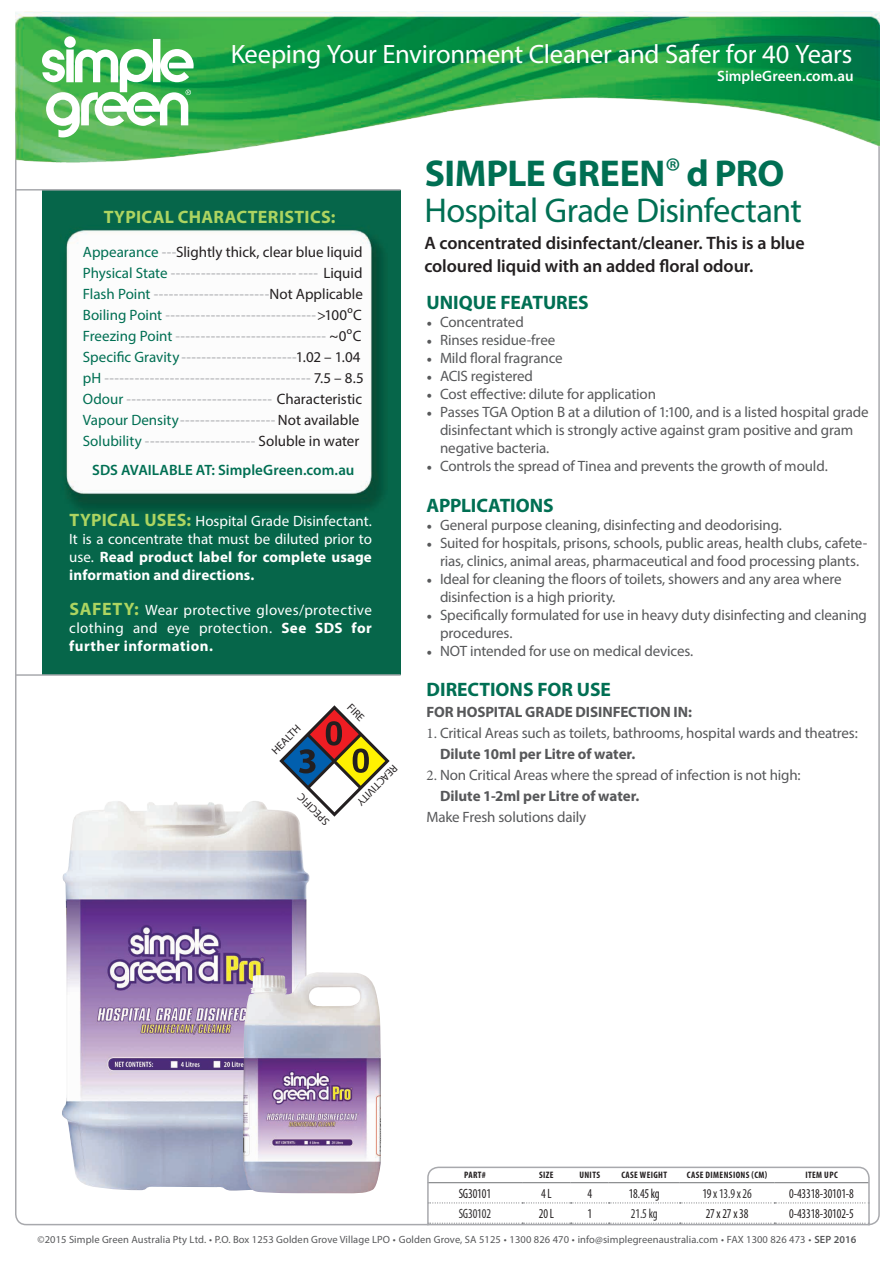
<style>
.page{position:relative;width:893px;height:1263px;background:#fff}
.page>*{position:absolute;margin:0;border:0;box-sizing:border-box;transform-origin:0 0}
.PRODUCT_NAME{font:700 37.5px "Myriad Pro";letter-spacing:-.01em;color:#006f53}
.PRODUCT_NAME-2{font:34.5px "Myriad Pro";letter-spacing:-.02em;color:#006f53}
.t1{font:26.7px "Myriad Pro";letter-spacing:-.01em;color:#fff}
.UNIQUE_FEATURES_HEAD{font:700 19.5px "Myriad Pro";color:#006f53}
.PRODUCT_NAME-3{font:600 18px/22.5px "Myriad Pro";letter-spacing:-.005em;color:#231f20}
.Photo_Header{font:700 18px "Myriad Pro";letter-spacing:.015em;color:#add461}
.t2{font:15px/18px "Myriad Pro";letter-spacing:-.01em;color:#57585a}
.t3{font:15px "Myriad Pro";color:#a8a9ad}
.Photo_Header-2{font:15px/18px "Myriad Pro";letter-spacing:.015em;color:#fff;text-align:justify}
.t4{font:15px "Myriad Pro";color:#231f20}
.t5{font:600 15px "Myriad Pro";color:#006f53}
.t6{font:700 15px "Myriad Pro";letter-spacing:-.005em;color:#57585a}
.t7{font:600 15px "Myriad Pro";color:#fff}
.CHART_SPECS{font:condensed 13.5px "Myriad Pro";letter-spacing:-.01em;color:#231f20;scale:.9 1}
.CHART_SPECS-2{font:condensed 13.5px "Myriad Pro";letter-spacing:-.01em;color:#312f30;scale:.9 1}
.t8{font:10.8px "Myriad Pro";color:#231f20}
.t9{font:10.5px "Myriad Pro";letter-spacing:.01em;color:#57585a}
.Chart_Header{font:700 condensed 9.3px "Myriad Pro";letter-spacing:.04em;color:#231f20}
.s1{color:#006f53}
.s2{color:#a8a9ad}
.s3{color:#231f20}
.s4{font-weight:700;font-size:18px;color:#add461}
.s5{font-weight:700}
.s6{font-weight:400}
.s7{font-family:"Minion Pro"}
.s8{font-weight:600}
</style>
<div class="page">
<img style="left:15px;top:12px;width:864px;height:152px">
<svg style="left:42px;top:36px;width:152px;height:101px"></svg>
<img style="left:42px;top:191px;width:359px;height:483px">
<svg style="left:426px;top:1166px;width:444px;height:60px"></svg>
<hr style="left:15px;top:674px;width:386px;height:2px;background:#a8a9ad">
<hr style="left:15px;top:189px;width:386px;height:2px;background:#a8a9ad">
<img style="left:62px;top:801px;width:248px;height:389px">
<img style="left:243px;top:972px;width:138px;height:221px">
<svg style="left:279px;top:705px;width:111px;height:112px"></svg>
<p class="t1" style="left:231px;top:38px;width:623px">Keeping Your Environment Cleaner and Safer for 40 Years</p>
<p class="t7" style="left:717px;top:67px;width:138px">SimpleGreen.com.au</p>
<p class="Photo_Header" style="left:104px;top:205px;width:233px">TYPICAL CHARACTERISTICS:</p>
<p class="t4" style="left:83px;top:242px;width:281px"><span class="s1">Appearance</span> <span class="s2">---</span>Slightly thick, clear blue liquid</p>
<p class="t3" style="left:83px;top:263px;width:281px"><span class="s1">Physical State</span> ------------------------- ---- <span class="s3">Liquid</span></p>
<p class="t3" style="left:83px;top:284px;width:281px"><span class="s1">Flash Point</span> -----------------------<span class="s3">Not Applicable</span></p>
<p class="t3" style="left:83px;top:305px;width:281px"><span class="s1">Boiling Point</span> ------------------------------<span class="s3">&gt;100</span><sup>º</sup><span class="s3">C</span></p>
<p class="t3" style="left:83px;top:326px;width:280px"><span class="s1">Freezing Point</span> ------------------------------ <span class="s3">~0</span><sup>º</sup><span class="s3">C</span></p>
<p class="t3" style="left:83px;top:347px;width:279px"><span class="s1">Specific Gravity</span>-----------------------<span class="s3">1.02 – 1.04</span></p>
<p class="t3" style="left:83px;top:368px;width:282px"><span class="s1">pH</span> ----------------------------------------- <span class="s3">7.5 – 8.5</span></p>
<p class="t3" style="left:83px;top:389px;width:281px"><span class="s1">Odour</span> ----------------------------- <span class="s3">Characteristic</span></p>
<p class="t3" style="left:83px;top:410px;width:278px"><span class="s1">Vapour Density</span>-------------------<span class="s3">Not available</span></p>
<p class="t3" style="left:83px;top:431px;width:278px"><span class="s1">Solubility</span> ---------------------- <span class="s3">Soluble in water</span></p>
<p class="t5" style="left:92px;top:461px;width:264px">SDS AVAILABLE AT: SimpleGreen.com.au</p>
<p class="Photo_Header-2" style="left:69px;top:512px;width:304px"><span class="s4">TYPICAL USES:</span> Hospital Grade Disinfectant.<br>It is a concentrate that must be diluted prior to use. <span class="s5">Read product label for complete usage information and directions.</span></p>
<p class="Photo_Header-2" style="left:69px;top:600px;width:304px"><span class="s4">SAFETY:</span> Wear protective gloves/protective clothing and eye protection. <span class="s5">See SDS for further information.</span></p>
<p class="t8" style="left:269px;top:747px;width:37px;rotate:-45deg">HEALTH</p>
<p class="t8" style="left:323px;top:828px;width:41px;rotate:-135deg">SPECIFIC</p>
<p class="t8" style="left:354px;top:701px;width:21px;rotate:45deg">FIRE</p>
<p class="t8" style="left:400px;top:771px;width:54px;rotate:135deg">REACTIVITY</p>
<p class="PRODUCT_NAME" style="left:425px;top:149px;width:361px">SIMPLE GREEN<span class="s6">®</span> d PRO</p>
<p class="PRODUCT_NAME-2" style="left:424px;top:189px;width:379px">Hospital Grade Disinfectant</p>
<p class="PRODUCT_NAME-3" style="left:424px;top:231px;width:382px">A concentrated disinfectant/cleaner. This is a blue coloured liquid with an added floral odour.</p>
<p class="UNIQUE_FEATURES_HEAD" style="left:426px;top:290px;width:164px">UNIQUE FEATURES</p>
<p class="t2" style="left:426px;top:313px;width:99px"><span class="s7">•</span> Concentrated</p>
<p class="t2" style="left:426px;top:331px;width:130px"><span class="s7">•</span> Rinses residue-free</p>
<p class="t2" style="left:426px;top:349px;width:138px"><span class="s7">•</span> Mild floral fragrance</p>
<p class="t2" style="left:426px;top:367px;width:108px"><span class="s7">•</span> ACIS registered</p>
<p class="t2" style="left:426px;top:385px;width:231px"><span class="s7">•</span> Cost effective: dilute for application</p>
<p class="t2" style="left:440px;top:403px;width:430px;text-indent:-14px"><span class="s7">•</span> Passes TGA Option B at a dilution of 1:100, and is a listed hospital grade disinfectant which is strongly active against gram positive and gram negative bacteria.</p>
<p class="t2" style="left:426px;top:457px;width:403px"><span class="s7">•</span> Controls the spread of Tinea and prevents the growth of mould.</p>
<p class="UNIQUE_FEATURES_HEAD" style="left:426px;top:493px;width:129px">APPLICATIONS</p>
<p class="t2" style="left:426px;top:516px;width:357px"><span class="s7">•</span> General purpose cleaning, disinfecting and deodorising.</p>
<p class="t2" style="left:426px;top:534px;width:442px;text-align:center"><span class="s7">•</span> Suited for hospitals, prisons, schools, public areas, health clubs, cafete&shy;rias, clinics, animal areas, pharmaceutical and food processing plants.</p>
<p class="t2" style="left:440px;top:570px;width:403px;text-indent:-14px"><span class="s7">•</span> Ideal for cleaning the floors of toilets, showers and any area where disinfection is a high priority.</p>
<p class="t2" style="left:440px;top:606px;width:428px;text-indent:-14px"><span class="s7">•</span> Specifically formulated for use in heavy duty disinfecting and cleaning procedures.</p>
<p class="t2" style="left:426px;top:642px;width:268px"><span class="s7">•</span> NOT intended for use on medical devices.</p>
<p class="UNIQUE_FEATURES_HEAD" style="left:426px;top:677px;width:186px">DIRECTIONS FOR USE</p>
<p class="t6" style="left:426px;top:703px;width:267px">FOR HOSPITAL GRADE DISINFECTION IN:</p>
<p class="t2" style="left:440px;top:723px;width:419px;line-height:21px;text-indent:-14px"><span class="s7">1.</span> Critical Areas such as toilets, bathrooms, hospital wards and theatres:<br><span class="s5">Dilute 10ml per Litre of water.</span></p>
<p class="t2" style="left:440px;top:765px;width:362px;line-height:21px;text-indent:-14px"><span class="s7">2.</span> Non Critical Areas where the spread of infection is not high:<br><span class="s5">Dilute 1-2ml per Litre of water.</span></p>
<p class="t2" style="left:426px;top:808px;width:161px">Make Fresh solutions daily</p>
<p class="Chart_Header" style="left:464px;top:1169px;width:23px">PART#</p>
<p class="Chart_Header" style="left:539px;top:1169px;width:16px">SIZE</p>
<p class="Chart_Header" style="left:579px;top:1169px;width:22px">UNITS</p>
<p class="Chart_Header" style="left:621px;top:1169px;width:47px">CASE WEIGHT</p>
<p class="Chart_Header" style="left:687px;top:1169px;width:82px">CASE DIMENSIONS (CM)</p>
<p class="Chart_Header" style="left:805px;top:1169px;width:34px">ITEM UPC</p>
<p class="CHART_SPECS" style="left:459px;top:1185px;width:37px">SG30101</p>
<p class="CHART_SPECS" style="left:541px;top:1185px;width:13px">4 L</p>
<p class="CHART_SPECS" style="left:587px;top:1185px;width:7px">4</p>
<p class="CHART_SPECS" style="left:629px;top:1185px;width:36px">18.45 kg</p>
<p class="CHART_SPECS-2" style="left:702px;top:1185px;width:56px"><span class="s3">19</span> x 13.9 x 26</p>
<p class="CHART_SPECS" style="left:789px;top:1185px;width:73px">0-43318-30101-8</p>
<p class="CHART_SPECS-2" style="left:459px;top:1205px;width:37px">SG30102</p>
<p class="CHART_SPECS" style="left:539px;top:1205px;width:18px">20 L</p>
<p class="CHART_SPECS" style="left:587px;top:1205px;width:7px">1</p>
<p class="CHART_SPECS-2" style="left:631px;top:1205px;width:31px">21.5 kg</p>
<p class="CHART_SPECS" style="left:706px;top:1205px;width:49px">27 x 27 x 38</p>
<p class="CHART_SPECS" style="left:789px;top:1205px;width:73px">0-43318-30102-5</p>
<p class="t9" style="left:38px;top:1233px;width:820px">©2015 Simple Green Australia Pty Ltd. • P.O. Box 1253 Golden Grove Village LPO • Golden Grove, SA 5125 • 1300 826 470 • info@simplegreenaustralia.com • FAX 1300 826 473 • <span class="s8">SEP 2016</span></p>
</div>
